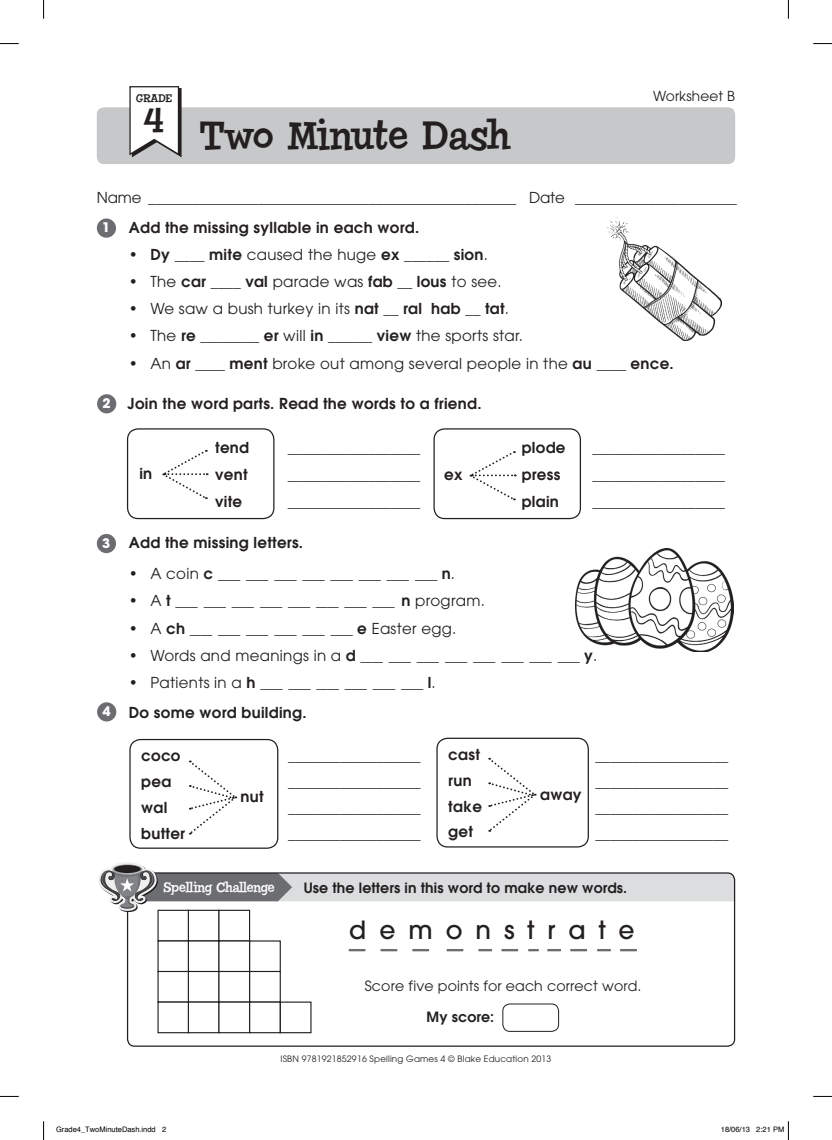
<style>
.page{position:relative;width:832px;height:1140px;background:#fff}
.page>*{position:absolute;margin:0;border:0;box-sizing:border-box;transform-origin:0 0}
.t1{font:40px "Chowderhead";letter-spacing:.02em;color:#231f20}
.t2{font:35px "Chowderhead";color:#231f20}
.t3{font:500 25px "Avant Garde";color:#231f20}
.t4{font:500 25px "Avant Garde";color:#6c6d70;scale:1.25 1}
.t5{font:15px/25.9px "Avant Garde";letter-spacing:.02em;color:#231f20;text-align:justify}
.t6{font:600 15px/25.9px "Avant Garde";letter-spacing:.02em;color:#231f20}
.t7{font:15px "Avant Garde";letter-spacing:-.01em;color:#231f20}
.t8{font:600 14.12px "Avant Garde";letter-spacing:.01em;color:#231f20}
.t9{font:14.12px "Avant Garde";letter-spacing:.01em;color:#231f20}
.t10{font:13.75px "Chowderhead";color:#fff}
.t11{font:13.75px "Avant Garde";letter-spacing:.01em;color:#231f20}
.t12{font:700 13.12px "Avant Garde";color:#fff}
.t13{font:11.25px "Chowderhead";color:#231f20}
.t14{font:8.75px "Avant Garde";letter-spacing:.02em;color:#231f20}
.t15{font:7.5px "Helvetica";color:#000}
.s1{font-weight:400}
.s2{font-weight:600}
</style>
<div class="page">
<div style="left:97px;top:107px;width:637px;height:57px;background:#c7c8ca;border-radius:7px"></div>
<svg style="left:129px;top:86px;width:53px;height:72px"></svg>
<div style="left:97px;top:218px;width:19px;height:20px;background:#6c6d70;border-radius:50%"></div>
<div style="left:97px;top:394px;width:19px;height:19px;background:#6c6d70;border-radius:50%"></div>
<div style="left:97px;top:534px;width:19px;height:19px;background:#6c6d70;border-radius:50%"></div>
<div style="left:97px;top:702px;width:19px;height:19px;background:#6c6d70;border-radius:50%"></div>
<div style="left:127px;top:428px;width:147px;height:91px;border:1px solid #231f20;border-radius:11px"></div>
<svg style="left:162px;top:450px;width:46px;height:49px"></svg>
<div style="left:433px;top:428px;width:147px;height:91px;border:1px solid #231f20;border-radius:11px"></div>
<svg style="left:469px;top:451px;width:46px;height:50px"></svg>
<div style="left:129px;top:739px;width:149px;height:109px;border:1px solid #231f20;border-radius:11px"></div>
<svg style="left:189px;top:760px;width:47px;height:75px"></svg>
<div style="left:436px;top:737px;width:152px;height:110px;border:1px solid #231f20;border-radius:11px"></div>
<svg style="left:488px;top:757px;width:47px;height:75px"></svg>
<svg style="left:98px;top:862px;width:636px;height:171px"></svg>
<img style="left:607px;top:218px;width:113px;height:122px">
<img style="left:575px;top:548px;width:158px;height:103px">
<svg style="left:0;top:43px;width:19px;height:1px"></svg>
<svg style="left:813px;top:43px;width:18px;height:1px"></svg>
<svg style="left:0;top:1095px;width:19px;height:2px"></svg>
<svg style="left:813px;top:1095px;width:18px;height:2px"></svg>
<svg style="left:43px;top:0;width:1px;height:19px"></svg>
<svg style="left:43px;top:1121px;width:1px;height:18px"></svg>
<svg style="left:787px;top:0;width:1px;height:19px"></svg>
<svg style="left:787px;top:1121px;width:1px;height:18px"></svg>
<p class="t13" style="left:136px;top:92px;width:38px">Grade</p>
<h2 class="t2" style="left:144px;top:100px;width:22px">4</h2>
<h1 class="t1" style="left:199px;top:112px;width:311px">Two Minute Dash</h1>
<p class="t11" style="left:653px;top:88px;width:83px">Worksheet B</p>
<p class="t7" style="left:97px;top:189px;width:641px">Name __________________________________________________ Date ______________________</p>
<p class="t12" style="left:102px;top:219px;width:10px">1</p>
<p class="t6" style="left:129px;top:214px;width:292px">Add the missing syllable in each word.</p>
<p class="t6" style="left:129px;top:241px;width:360px"><span class="s1">•</span> Dy ____ mite <span class="s1">caused the huge</span> ex ______ sion<span class="s1">.</span></p>
<p class="t5" style="left:129px;top:269px;width:374px">• The <span class="s2">car ____ val</span> parade was <span class="s2">fab __ lous</span> to see.</p>
<p class="t5" style="left:129px;top:296px;width:381px">• We saw a bush turkey in its <span class="s2">nat __ ral hab __ tat</span>.</p>
<p class="t6" style="left:129px;top:323px;width:395px"><span class="s1">• The</span> re ________ er <span class="s1">will</span> in ______ view <span class="s1">the sports star.</span></p>
<p class="t5" style="left:129px;top:350px;width:546px">• An <span class="s2">ar ____ ment</span> broke out among several people in the <span class="s2">au ____ ence.</span></p>
<p class="t12" style="left:102px;top:395px;width:10px">2</p>
<p class="t6" style="left:127px;top:390px;width:355px">Join the word parts. Read the words to a friend.</p>
<p class="t6" style="left:139px;top:460px;width:14px">in</p>
<p class="t6" style="left:215px;top:433px;width:35px;line-height:27.1px;text-align:justify">tend vent vite</p>
<p class="t5" style="left:287px;top:433px;width:134px;line-height:27.1px">__________________ __________________ __________________</p>
<p class="t6" style="left:444px;top:461px;width:20px">ex</p>
<p class="t6" style="left:521px;top:433px;width:45px;line-height:27.1px">plode press plain</p>
<p class="t5" style="left:592px;top:433px;width:134px;line-height:27.1px">__________________ __________________ __________________</p>
<p class="t12" style="left:102px;top:534px;width:10px">3</p>
<p class="t6" style="left:129px;top:529px;width:176px">Add the missing letters.</p>
<p class="t12" style="left:102px;top:703px;width:10px">4</p>
<p class="t6" style="left:129px;top:560px;width:328px"><span class="s1">• A coin</span> c __ __ __ __ __ __ __ __ n<span class="s1">.</span></p>
<p class="t6" style="left:129px;top:587px;width:357px"><span class="s1">• A</span> t __ __ __ __ __ __ __ __ n <span class="s1">program.</span></p>
<p class="t6" style="left:129px;top:615px;width:329px"><span class="s1">• A</span> ch __ __ __ __ __ __ e <span class="s1">Easter egg.</span></p>
<p class="t5" style="left:129px;top:642px;width:470px">• Words and meanings in a <span class="s2">d __ __ __ __ __ __ __ __ y</span>.</p>
<p class="t6" style="left:129px;top:666px;width:308px;line-height:30.6px"><span class="s1">• Patients in a</span> h __ __ __ __ __ __ l<span class="s1">.<br></span>Do some word building.</p>
<p class="t6" style="left:141px;top:742px;width:45px">coco pea wal butter</p>
<p class="t6" style="left:448px;top:741px;width:35px">cast run take get</p>
<p class="t5" style="left:288px;top:742px;width:134px">__________________ __________________ __________________ __________________</p>
<p class="t5" style="left:595px;top:742px;width:134px">__________________ __________________ __________________ __________________</p>
<p class="t6" style="left:240px;top:783px;width:25px">nut</p>
<p class="t6" style="left:540px;top:781px;width:43px">away</p>
<p class="t10" style="left:163px;top:879px;width:113px">Spelling Challenge</p>
<p class="t8" style="left:303px;top:878px;width:325px">Use the letters in this word to make new words.</p>
<h3 class="t3" style="left:349px;top:914px;width:287px">d e m o n s t r a t e</h3>
<h3 class="t4" style="left:349px;top:923px;width:231px">_ _ _ _ __ _ ____</h3>
<p class="t9" style="left:364px;top:977px;width:278px">Score five points for each correct word.</p>
<p class="t8" style="left:426px;top:1007px;width:69px">My score:</p>
<p class="t14" style="left:280px;top:1054px;width:272px">ISBN 9781921852916 Spelling Games 4 © Blake Education 2013</p>
<p class="t15" style="left:56px;top:1124px;width:112px">Grade4_TwoMinuteDash.indd 2</p>
<p class="t15" style="left:720px;top:1124px;width:65px">18/06/13 2:21 PM</p>
</div>
